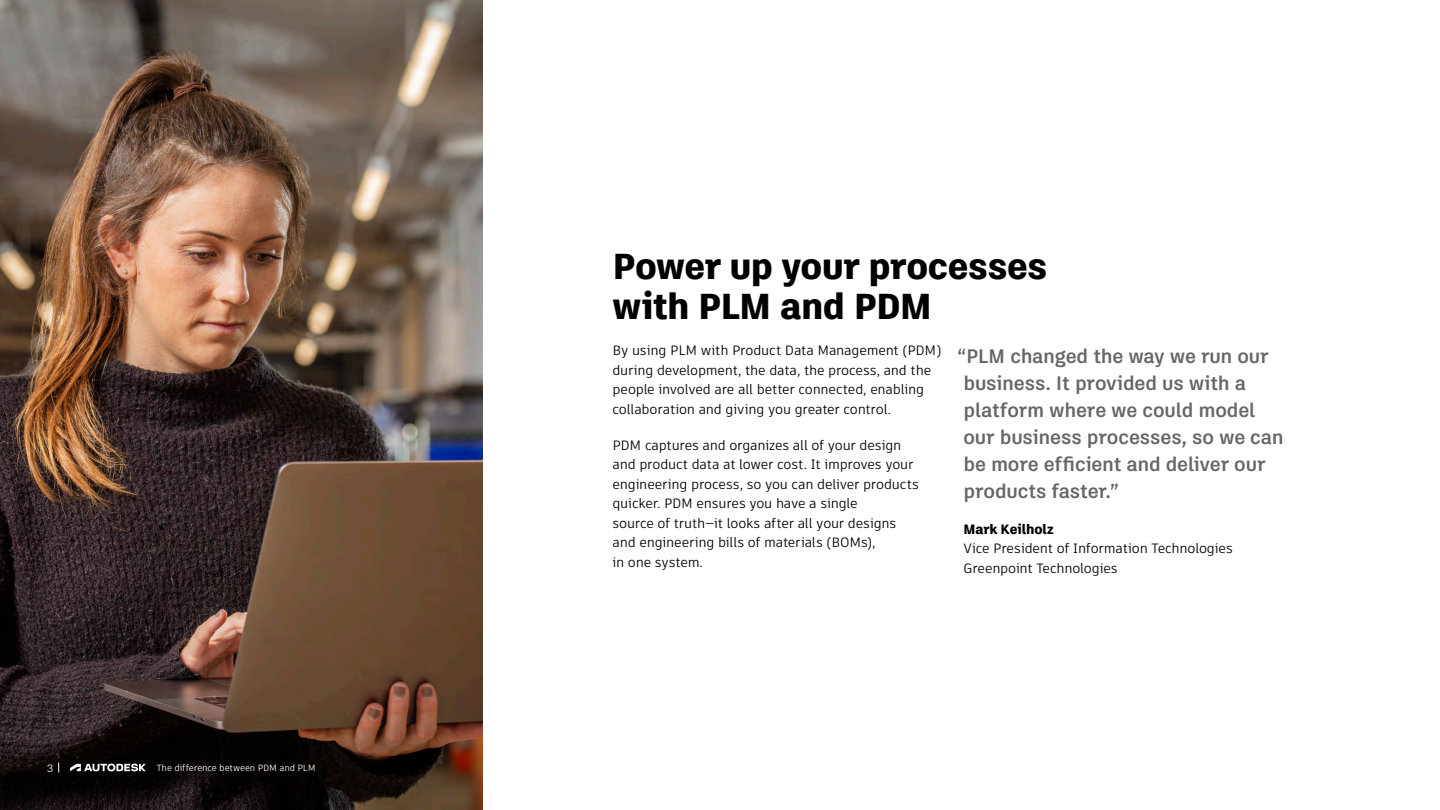
<style>
.page{position:relative;width:1440px;height:810px;background:#fff}
.page>*{position:absolute;margin:0;border:0;box-sizing:border-box;transform-origin:0 0}
.t1{font:800 36px/40.5px "Artifakt Legend";letter-spacing:-.01em;color:#000}
.t2{font:700 19.5px/27px "Artifakt Legend";letter-spacing:-.01em;color:#666}
.t3{font:13.5px/19.5px "Artifakt Element";letter-spacing:-.015em;color:#000}
.t4{font:800 13.5px "Artifakt Legend";letter-spacing:-.005em;color:#000}
.t5{font:10.57px "Artifakt Legend";color:#fff}
.t6{font:9px "Artifakt Element";letter-spacing:-.01em;color:#fff}
</style>
<div class="page">
<img style="left:0;top:0;width:482px;height:810px">
<svg style="left:70px;top:764px;width:76px;height:7px"></svg>
<p class="t5" style="left:47px;top:761px;width:8px">3</p>
<p class="t6" style="left:157px;top:762px;width:160px">The difference between PDM and PLM</p>
<h1 class="t1" style="left:612px;top:246px;width:436px">Power up your processes with PLM and PDM</h1>
<p class="t3" style="left:612px;top:341px;width:330px">By using PLM with Product Data Management (PDM) during development, the data, the process, and the people involved are all better connected, enabling collaboration and giving you greater control.</p>
<p class="t3" style="left:612px;top:435px;width:308px">PDM captures and organizes all of your design and product data at lower cost. It improves your engineering process, so you can deliver products quicker. PDM ensures you have a single<br>source of truth—it looks after all your designs and engineering bills of materials (BOMs),<br>in one system.</p>
<h2 class="t2" style="left:964px;top:342px;width:322px;text-indent:-6px">“PLM changed the way we run our business. It provided us with a platform where we could model our business processes, so we can be more efficient and deliver our products faster.”</h2>
<p class="t4" style="left:963px;top:520px;width:92px">Mark Keilholz</p>
<p class="t3" style="left:963px;top:539px;width:271px">Vice President of Information Technologies<br>Greenpoint Technologies</p>
</div>
